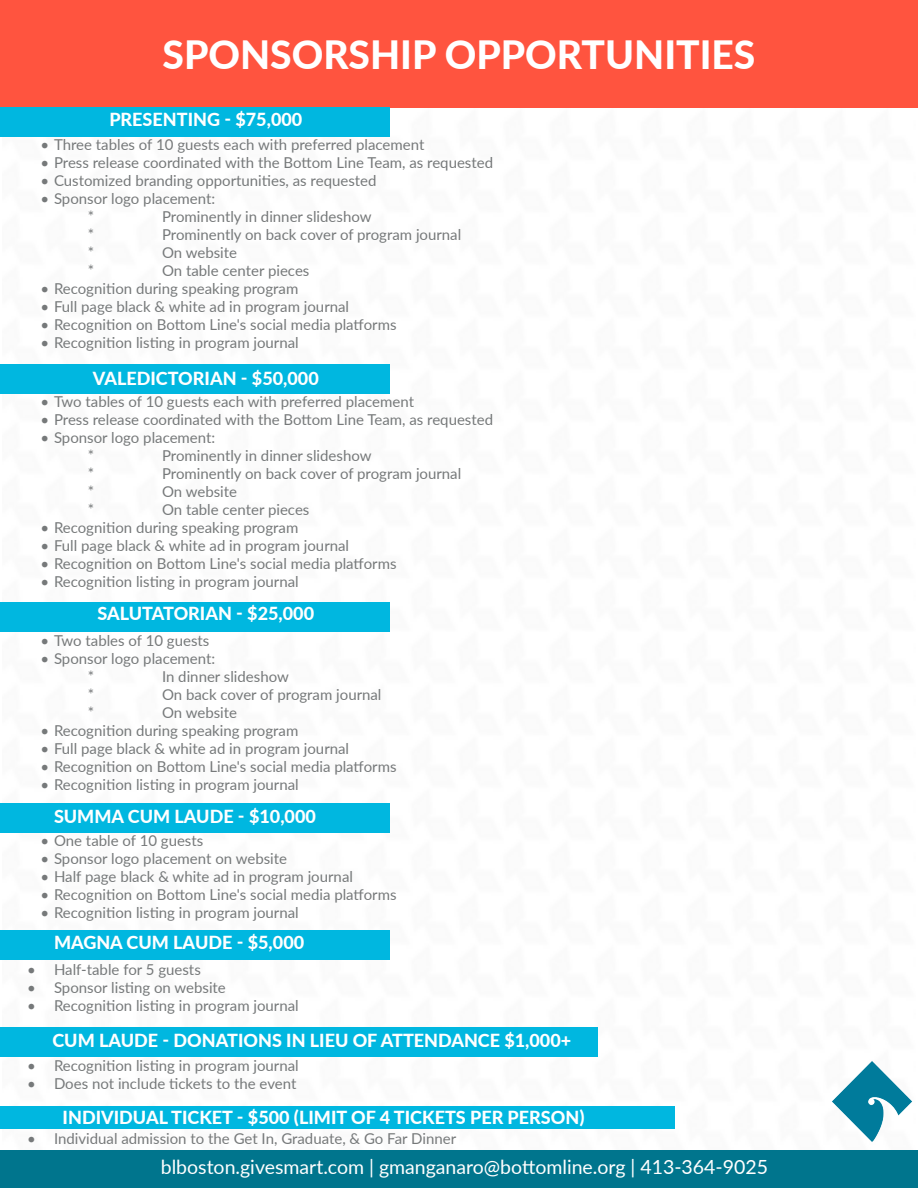
<style>
.page{position:relative;width:918px;height:1188px;background:#fff}
.page>*{position:absolute;margin:0;border:0;box-sizing:border-box;transform-origin:0 0}
.t1{font:800 39px "Lato";color:#fff}
.t2{font:19.5px "Lato";color:#fff}
.t3{font:800 18px "Lato";color:#fff}
.t4{font:15px "Lato";color:#76797a}
</style>
<div class="page">
<div style="left:0;top:0;width:918px;height:108px;background:#ff543f"></div>
<div style="left:0;top:107px;width:389px;height:30px;background:#00b7e0"></div>
<div style="left:0;top:602px;width:389px;height:29px;background:#00b7e0"></div>
<div style="left:0;top:364px;width:389px;height:29px;background:#00b7e0"></div>
<div style="left:0;top:804px;width:389px;height:29px;background:#00b7e0"></div>
<div style="left:0;top:930px;width:389px;height:29px;background:#00b7e0"></div>
<div style="left:0;top:1027px;width:597px;height:29px;background:#00b7e0"></div>
<div style="left:0;top:1107px;width:675px;height:22px;background:#00b7e0"></div>
<div style="left:0;top:1150px;width:918px;height:38px;background:#00758d"></div>
<img style="left:832px;top:1061px;width:80px;height:81px">
<p class="t1" style="left:163px;top:26px;width:594px">SPONSORSHIP OPPORTUNITIES</p>
<p class="t3" style="left:109px;top:106px;width:194px">PRESENTING - $75,000</p>
<p class="t4" style="left:40px;top:134px;width:385px">• Three tables of 10 guests each with preferred placement</p>
<p class="t4" style="left:40px;top:152px;width:454px">• Press release coordinated with the Bottom Line Team, as requested</p>
<p class="t4" style="left:40px;top:170px;width:338px">• Customized branding opportunities, as requested</p>
<p class="t4" style="left:40px;top:188px;width:176px">• Sponsor logo placement:</p>
<p class="t4" style="left:88px;top:206px;width:8px">*</p>
<p class="t4" style="left:162px;top:206px;width:211px">Prominently in dinner slideshow</p>
<p class="t4" style="left:88px;top:224px;width:8px">*</p>
<p class="t4" style="left:162px;top:224px;width:301px">Prominently on back cover of program journal</p>
<p class="t4" style="left:88px;top:242px;width:8px">*</p>
<p class="t4" style="left:162px;top:242px;width:77px">On website</p>
<p class="t4" style="left:88px;top:260px;width:8px">*</p>
<p class="t4" style="left:162px;top:260px;width:149px">On table center pieces</p>
<p class="t4" style="left:40px;top:278px;width:259px">• Recognition during speaking program</p>
<p class="t4" style="left:40px;top:296px;width:310px">• Full page black &amp; white ad in program journal</p>
<p class="t4" style="left:40px;top:314px;width:358px">• Recognition on Bottom Line's social media platforms</p>
<p class="t4" style="left:40px;top:332px;width:260px">• Recognition listing in program journal</p>
<p class="t3" style="left:93px;top:365px;width:227px">VALEDICTORIAN - $50,000</p>
<p class="t4" style="left:40px;top:391px;width:375px">• Two tables of 10 guests each with preferred placement</p>
<p class="t4" style="left:40px;top:409px;width:454px">• Press release coordinated with the Bottom Line Team, as requested</p>
<p class="t4" style="left:40px;top:427px;width:176px">• Sponsor logo placement:</p>
<p class="t4" style="left:88px;top:445px;width:8px">*</p>
<p class="t4" style="left:162px;top:445px;width:211px">Prominently in dinner slideshow</p>
<p class="t4" style="left:88px;top:463px;width:8px">*</p>
<p class="t4" style="left:162px;top:463px;width:301px">Prominently on back cover of program journal</p>
<p class="t4" style="left:88px;top:481px;width:8px">*</p>
<p class="t4" style="left:162px;top:481px;width:77px">On website</p>
<p class="t4" style="left:88px;top:499px;width:8px">*</p>
<p class="t4" style="left:162px;top:499px;width:149px">On table center pieces</p>
<p class="t4" style="left:40px;top:517px;width:259px">• Recognition during speaking program</p>
<p class="t4" style="left:40px;top:535px;width:310px">• Full page black &amp; white ad in program journal</p>
<p class="t4" style="left:40px;top:553px;width:358px">• Recognition on Bottom Line's social media platforms</p>
<p class="t4" style="left:40px;top:571px;width:260px">• Recognition listing in program journal</p>
<p class="t3" style="left:97px;top:600px;width:218px">SALUTATORIAN - $25,000</p>
<p class="t4" style="left:40px;top:630px;width:170px">• Two tables of 10 guests</p>
<p class="t4" style="left:40px;top:648px;width:176px">• Sponsor logo placement:</p>
<p class="t4" style="left:88px;top:666px;width:8px">*</p>
<p class="t4" style="left:162px;top:666px;width:128px">In dinner slideshow</p>
<p class="t4" style="left:88px;top:684px;width:8px">*</p>
<p class="t4" style="left:162px;top:684px;width:221px">On back cover of program journal</p>
<p class="t4" style="left:88px;top:702px;width:8px">*</p>
<p class="t4" style="left:162px;top:702px;width:77px">On website</p>
<p class="t4" style="left:40px;top:720px;width:259px">• Recognition during speaking program</p>
<p class="t4" style="left:40px;top:738px;width:310px">• Full page black &amp; white ad in program journal</p>
<p class="t4" style="left:40px;top:756px;width:358px">• Recognition on Bottom Line's social media platforms</p>
<p class="t4" style="left:40px;top:774px;width:260px">• Recognition listing in program journal</p>
<p class="t3" style="left:54px;top:803px;width:263px">SUMMA CUM LAUDE - $10,000</p>
<p class="t4" style="left:40px;top:830px;width:164px">• One table of 10 guests</p>
<p class="t4" style="left:40px;top:848px;width:248px">• Sponsor logo placement on website</p>
<p class="t4" style="left:40px;top:866px;width:314px">• Half page black &amp; white ad in program journal</p>
<p class="t4" style="left:40px;top:884px;width:358px">• Recognition on Bottom Line's social media platforms</p>
<p class="t4" style="left:40px;top:902px;width:260px">• Recognition listing in program journal</p>
<p class="t3" style="left:54px;top:929px;width:252px">MAGNA CUM LAUDE - $5,000</p>
<p class="t4" style="left:27px;top:959px;width:175px">• Half-table for 5 guests</p>
<p class="t4" style="left:27px;top:977px;width:200px">• Sponsor listing on website</p>
<p class="t4" style="left:27px;top:995px;width:273px">• Recognition listing in program journal</p>
<p class="t3" style="left:52px;top:1027px;width:520px">CUM LAUDE - DONATIONS IN LIEU OF ATTENDANCE $1,000+</p>
<p class="t4" style="left:27px;top:1055px;width:273px">• Recognition listing in program journal</p>
<p class="t4" style="left:27px;top:1073px;width:271px">• Does not include tickets to the event</p>
<p class="t3" style="left:63px;top:1104px;width:523px">INDIVIDUAL TICKET - $500 (LIMIT OF 4 TICKETS PER PERSON)</p>
<p class="t4" style="left:27px;top:1128px;width:431px">• Individual admission to the Get In, Graduate, &amp; Go Far Dinner</p>
<p class="t2" style="left:161px;top:1153px;width:609px">blboston.givesmart.com | gmanganaro@bottomline.org | 413-364-9025</p>
</div>
